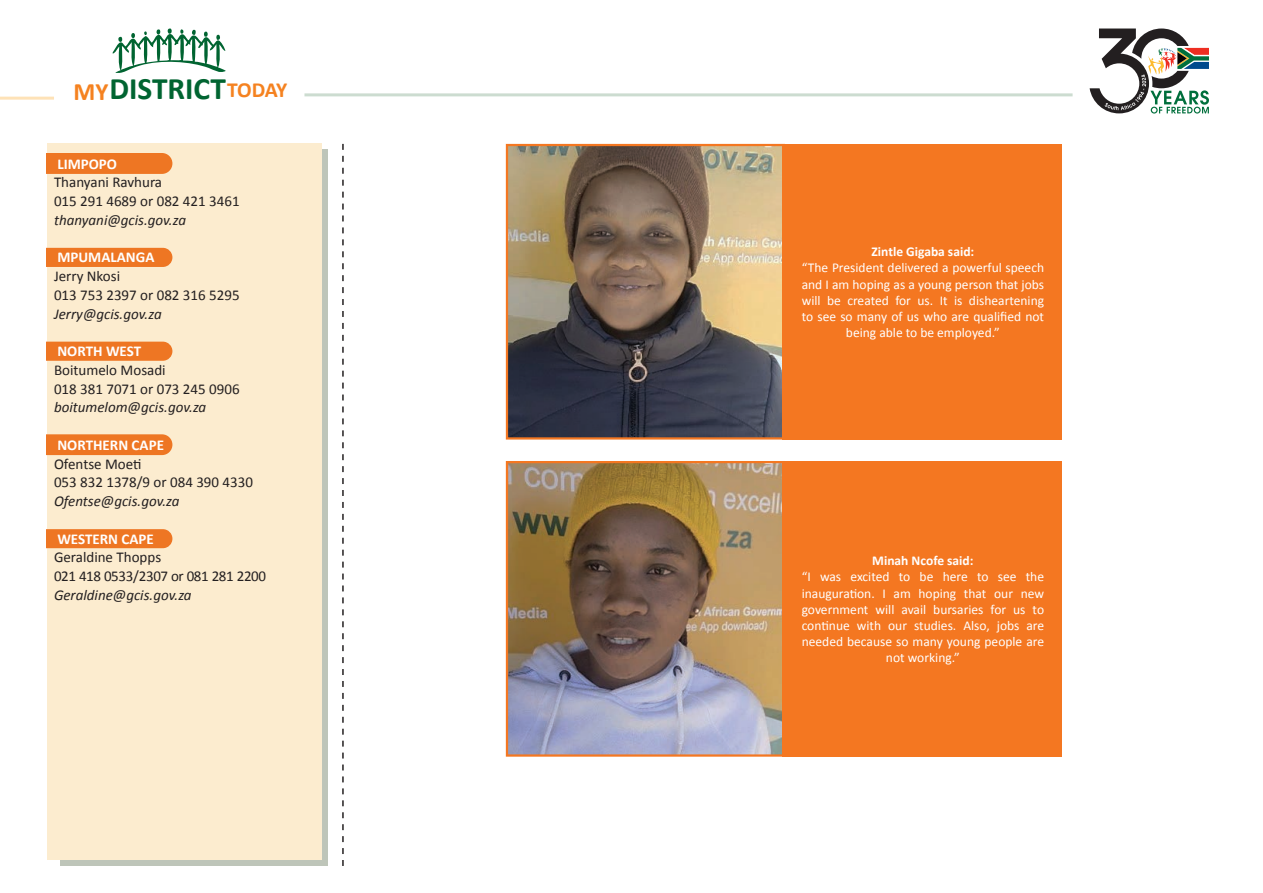
<style>
.page{position:relative;width:1263px;height:893px;background:#fff}
.page>*{position:absolute;margin:0;border:0;box-sizing:border-box;transform-origin:0 0}
.t1{font:700 31.35px "Calibri";color:#006431}
.t2{font:15px/18.8px "Calibri";color:#231f20}
.t3{font:italic 15px "Calibri";color:#231f20}
.t4{font:700 15px "Calibri";color:#fff}
.t5{font:15px/18.8px "Calibri";letter-spacing:-.02em;color:#231f20}
.t6{font:13.5px/16.2px "Calibri";color:#fff;text-align:center}
.t7{font:700 13.5px "Calibri";color:#fff}
.s1{font-size:25.05px;color:#f58220}
.s2{font-size:21.6px;color:#f58220}
</style>
<div class="page">
<div style="left:60px;top:150px;width:267px;height:716px;background:#bec5b9"></div>
<div style="left:47px;top:144px;width:274px;height:716px;background:#fceccf"></div>
<div style="left:47px;top:153px;width:125px;height:21px;background:#ee7623"></div>
<div style="left:47px;top:248px;width:125px;height:19px;background:#ee7623"></div>
<div style="left:47px;top:342px;width:125px;height:19px;background:#ee7623"></div>
<div style="left:47px;top:434px;width:125px;height:21px;background:#ee7623"></div>
<div style="left:47px;top:529px;width:125px;height:19px;background:#ee7623"></div>
<svg style="left:342px;top:144px;width:2px;height:722px"></svg>
<hr style="left:0;top:97px;width:54px;height:3px;background:#fee2b7">
<hr style="left:304px;top:93px;width:768px;height:3px;background:#ccdcd0">
<svg style="left:113px;top:28px;width:113px;height:45px"></svg>
<svg style="left:1089px;top:29px;width:120px;height:85px"></svg>
<img style="left:509px;top:464px;width:273px;height:290px">
<div style="left:506px;top:461px;width:279px;height:296px;border:2px solid #f47721"></div>
<div style="left:783px;top:461px;width:279px;height:296px;background:#f47721"></div>
<img style="left:509px;top:147px;width:273px;height:290px">
<div style="left:506px;top:144px;width:279px;height:296px;border:2px solid #f47721"></div>
<div style="left:783px;top:144px;width:279px;height:296px;background:#f47721"></div>
<h1 class="t1" style="left:73px;top:69px;width:215px"><span class="s1">MY</span>DISTRICT<span class="s2">TODAY</span></h1>
<p class="t4" style="left:57px;top:154px;width:61px">LIMPOPO</p>
<p class="t2" style="left:54px;top:173px;width:187px">Thanyani Ravhura<br>015 291 4689 or 082 421 3461</p>
<p class="t3" style="left:54px;top:210px;width:134px">thanyani@gcis.gov.za</p>
<p class="t4" style="left:57px;top:248px;width:99px">MPUMALANGA</p>
<p class="t2" style="left:54px;top:267px;width:187px">Jerry Nkosi<br>013 753 2397 or 082 316 5295</p>
<p class="t3" style="left:54px;top:303px;width:109px">Jerry@gcis.gov.za</p>
<p class="t4" style="left:57px;top:342px;width:85px">NORTH WEST</p>
<p class="t2" style="left:54px;top:361px;width:187px">Boitumelo Mosadi<br>018 381 7071 or 073 245 0906</p>
<p class="t3" style="left:54px;top:397px;width:154px">boitumelom@gcis.gov.za</p>
<p class="t4" style="left:57px;top:435px;width:108px">NORTHERN CAPE</p>
<p class="t2" style="left:54px;top:454px;width:200px">Ofentse Moeti<br>053 832 1378/9 or 084 390 4330</p>
<p class="t3" style="left:54px;top:491px;width:127px">Ofentse@gcis.gov.za</p>
<p class="t4" style="left:57px;top:529px;width:98px">WESTERN CAPE</p>
<p class="t5" style="left:54px;top:548px;width:214px">Geraldine Thopps<br>021 418 0533/2307 or 081 281 2200</p>
<p class="t3" style="left:54px;top:585px;width:139px">Geraldine@gcis.gov.za</p>
<p class="t7" style="left:871px;top:243px;width:104px">Zintle Gigaba said:</p>
<p class="t6" style="left:802px;top:260px;width:244px">“The President delivered a powerful speech and I am hoping as a young person that jobs will be created for us. It is disheartening to see so many of us who are qualified not being able to be employed.”</p>
<p class="t7" style="left:872px;top:552px;width:103px">Minah Ncofe said:</p>
<p class="t6" style="left:802px;top:569px;width:244px">“I was excited to be here to see the inauguration. I am hoping that our new government will avail bursaries for us to continue with our studies. Also, jobs are needed because so many young people are not working.”</p>
</div>
